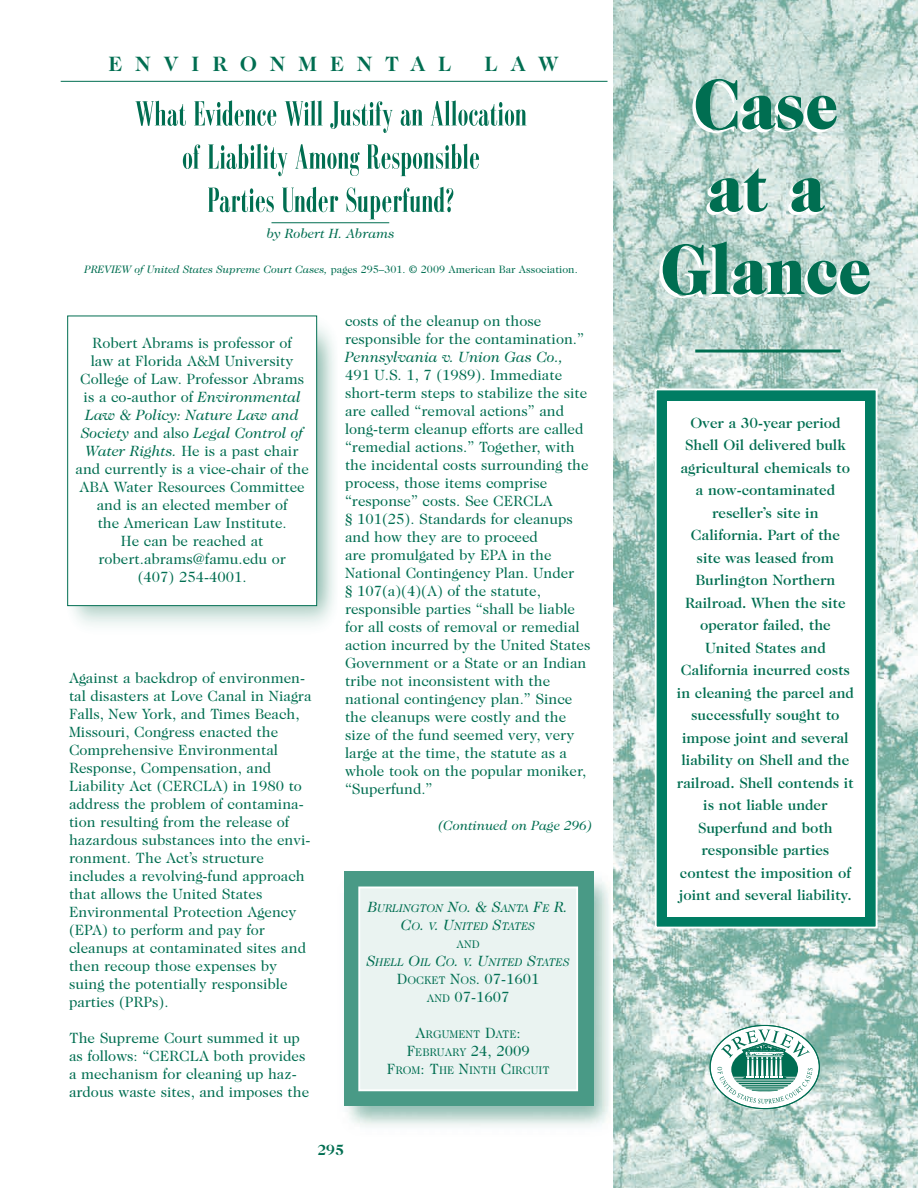
<style>
.page{position:relative;width:918px;height:1188px;background:#fff}
.page>*{position:absolute;margin:0;border:0;box-sizing:border-box;transform-origin:0 0}
.t1{font:900 72px/82.5px "Caslon Two Twenty Four";color:#006e51;text-align:center;scale:.9 1}
.t2{font:36px/43.2px "Campanile";color:#006e51;text-align:center;scale:1.5 1}
.t3{font:700 21px "Caslon Two Twenty Four";letter-spacing:.625em;color:#006e51}
.t4{font:15px/18px "Caslon Two Twenty Four";color:#006e51}
.t5{font:500 15px/22.5px "Caslon Two Twenty Four";color:#006e51;text-align:center}
.t6{font:italic 15px "Caslon Two Twenty Four";color:#006e51}
.t7{font:700 15px "Caslon Two Twenty Four";color:#006e51}
.t8{font:italic 13.5px "Caslon Two Twenty Four";color:#006e51}
.t9{font:italic 11.25px/18px "Caslon Two Twenty Four";color:#006e51;text-align:center}
.t10{font:11.25px "Caslon Two Twenty Four";color:#006e51}
.t11{font:10.8px "Caslon Two Twenty Four";color:#006e51}
.s1{font-style:italic}
.s2{font-size:15px}
.s3{font-style:normal}
.s4{font-size:11.25px}
</style>
<div class="page">
<img style="left:613px;top:0;width:305px;height:1188px">
<div style="left:656px;top:389px;width:221px;height:539px;background:#007d63"></div>
<div style="left:655px;top:389px;width:223px;height:539px;border:2px solid #fff"></div>
<div style="left:667px;top:401px;width:198px;height:516px;background:#fff"></div>
<hr style="left:695px;top:350px;width:146px;height:3px;background:#006e51">
<hr style="left:61px;top:81px;width:547px;height:1px;background:#006e51">
<hr style="left:272px;top:222px;width:117px;height:1px;background:#006e51">
<svg style="left:710px;top:1025px;width:109px;height:84px"></svg>
<svg style="left:717px;top:1030px;width:96px;height:74px"></svg>
<img style="left:67px;top:315px;width:268px;height:311px">
<div style="left:68px;top:316px;width:249px;height:290px;background:#fff"></div>
<div style="left:67px;top:316px;width:250px;height:290px;border:1px solid #006e51"></div>
<img style="left:344px;top:871px;width:265px;height:256px">
<div style="left:344px;top:872px;width:250px;height:234px;background:#499a86"></div>
<div style="left:359px;top:887px;width:218px;height:203px;background:#eaf3f1"></div>
<div style="left:358px;top:887px;width:220px;height:204px;border:2px solid #fff"></div>
<h3 class="t3" style="left:109px;top:56px;width:345px">ENVIRONMENTAL</h3>
<h3 class="t3" style="left:485px;top:56px;width:75px">LAW</h3>
<h2 class="t2" style="left:135px;top:91px;width:263px">What Evidence Will Justify an Allocation of Liability Among Responsible<br>Parties Under Superfund?</h2>
<p class="t8" style="left:267px;top:228px;width:129px">by Robert H. Abrams</p>
<p class="t11" style="left:85px;top:265px;width:495px"><span class="s1">PREVIEW of United States Supreme Court Cases,</span> pages 295–301. © 2009 American Bar Association.</p>
<p class="t4" style="left:76px;top:335px;width:235px;text-align:center">Robert Abrams is professor of<br>law at Florida A&amp;M University<br>College of Law. Professor Abrams is a co-author of <span class="s1">Environmental<br>Law &amp; Policy: Nature Law and<br>Society</span> and also <span class="s1">Legal Control of<br>Water Rights.</span> He is a past chair and currently is a vice-chair of the<br>ABA Water Resources Committee and is an elected member of<br>the American Law Institute.<br>He can be reached at robert.abrams@famu.edu or<br>(407) 254-4001.</p>
<p class="t4" style="left:69px;top:670px;width:244px">Against a backdrop of environmen&shy;tal disasters at Love Canal in Niagra<br>Falls, New York, and Times Beach,<br>Missouri, Congress enacted the<br>Comprehensive Environmental<br>Response, Compensation, and<br>Liability Act (CERCLA) in 1980 to address the problem of contamina&shy;tion resulting from the release of hazardous substances into the envi&shy;ronment. The Act’s structure includes a revolving-fund approach that allows the United States<br>Environmental Protection Agency (EPA) to perform and pay for cleanups at contaminated sites and then recoup those expenses by suing the potentially responsible parties (PRPs).</p>
<p class="t4" style="left:69px;top:1030px;width:242px">The Supreme Court summed it up as follows: “CERCLA both provides a mechanism for cleaning up haz&shy;ardous waste sites, and imposes the</p>
<p class="t4" style="left:345px;top:313px;width:241px">costs of the cleanup on those responsible for the contamination.”</p>
<p class="t6" style="left:345px;top:351px;width:220px">Pennsylvania v. Union Gas Co.,</p>
<p class="t4" style="left:345px;top:367px;width:247px">491 U.S. 1, 7 (1989). Immediate short-term steps to stabilize the site are called “removal actions” and long-term cleanup efforts are called “remedial actions.” Together, with the incidental costs surrounding the process, those items comprise “response” costs. See CERCLA<br>§ 101(25). Standards for cleanups and how they are to proceed<br>are promulgated by EPA in the<br>National Contingency Plan. Under<br>§ 107(a)(4)(A) of the statute, responsible parties “shall be liable for all costs of removal or remedial action incurred by the United States<br>Government or a State or an Indian tribe not inconsistent with the national contingency plan.” Since the cleanups were costly and the size of the fund seemed very, very large at the time, the statute as a whole took on the popular moniker, “Superfund.”</p>
<p class="t8" style="left:438px;top:820px;width:156px">(Continued on Page 296)</p>
<p class="t9" style="left:367px;top:900px;width:204px"><span class="s2">B</span>URLINGTON <span class="s2">N</span>O<span class="s2">. &amp; S</span>ANTA <span class="s2">F</span>E <span class="s2">R.<br>C</span>O<span class="s2">.</span> V<span class="s2">. U</span>NITED <span class="s2">S</span>TATES<br><span class="s3">AND<br></span><span class="s2">S</span>HELL <span class="s2">O</span>IL <span class="s2">C</span>O<span class="s2">.</span> V<span class="s2">. U</span>NITED <span class="s2">S</span>TATES</p>
<p class="t4" style="left:397px;top:971px;width:144px;text-align:center">D<span class="s4">OCKET</span> N<span class="s4">OS</span>. 07-1601<br><span class="s4">AND</span> 07-1607</p>
<p class="t10" style="left:416px;top:1030px;width:107px"><span class="s2">A</span>RGUMENT <span class="s2">D</span>ATE<span class="s2">:</span></p>
<p class="t4" style="left:407px;top:1043px;width:125px">F<span class="s4">EBRUARY</span> 24, 2009</p>
<p class="t10" style="left:387px;top:1066px;width:164px"><span class="s2">F</span>ROM<span class="s2">: T</span>HE <span class="s2">N</span>INTH <span class="s2">C</span>IRCUIT</p>
<p class="t7" style="left:317px;top:1144px;width:28px">295</p>
<h1 class="t1" style="left:661px;top:69px;width:236px">Case at a<br>Glance</h1>
<p class="t5" style="left:677px;top:413px;width:179px">Over a 30-year period<br>Shell Oil delivered bulk agricultural chemicals to a now-contaminated reseller’s site in<br>California. Part of the<br>site was leased from<br>Burlington Northern<br>Railroad. When the site operator failed, the<br>United States and<br>California incurred costs in cleaning the parcel and successfully sought to impose joint and several liability on Shell and the railroad. Shell contends it is not liable under<br>Superfund and both responsible parties contest the imposition of joint and several liability.</p>
</div>
